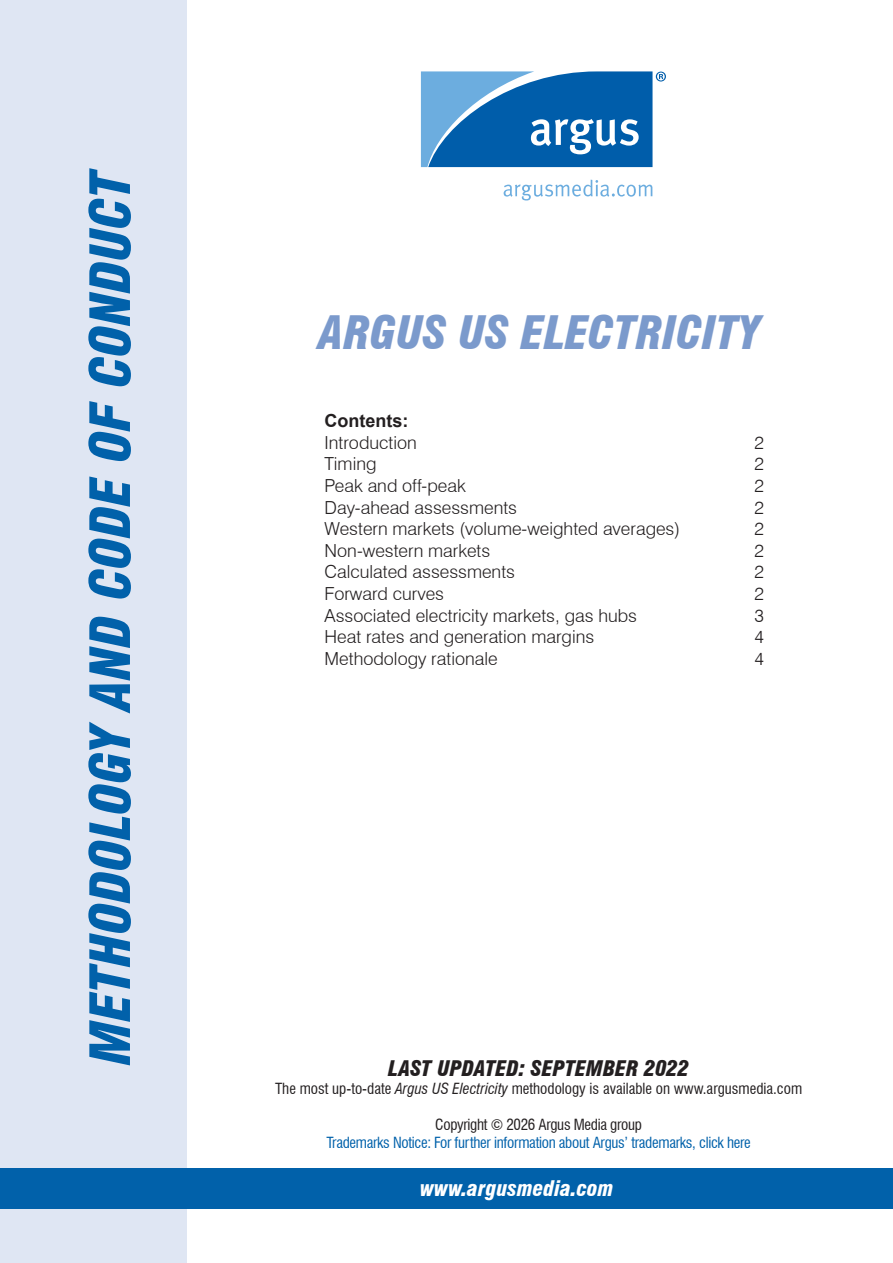
<style>
.page{position:relative;width:893px;height:1263px;background:#fff}
.page>*{position:absolute;margin:0;border:0;box-sizing:border-box;transform-origin:0 0}
.t1{font:italic 900 condensed 54px "Swiss 721 BT";color:#0161aa}
.t2{font:italic 900 condensed 45px "Swiss 721 BT";color:#7b9acc}
.t3{font:italic 900 condensed 21px "Swiss 721 BT";color:#231f20}
.t4{font:italic 900 condensed 21px "Swiss 721 BT";color:#fff}
.t5{font:300 18px "Swiss 721 BT";color:#231f20}
.TOC1_-_Header{font:700 18px "Arial";color:#231f20}
.t6{font:condensed 15px "Swiss 721 BT";color:#231f20}
.t7{font:condensed 15px "Swiss 721 BT";letter-spacing:-.02em;color:#0161aa}
.t8{font:condensed 15px "Swiss 721 BT";letter-spacing:-.02em;color:#231f20}
.s1{font-style:italic}
</style>
<div class="page">
<div style="left:0;top:0;width:186px;height:1263px;background:#dfe6f3"></div>
<div style="left:0;top:1168px;width:893px;height:41px;background:#0161aa"></div>
<svg style="left:504px;top:180px;width:148px;height:20px"></svg>
<svg style="left:421px;top:71px;width:245px;height:96px;background:#3983c0"></svg>
<p class="t1" style="left:78px;top:1064px;width:898px;rotate:-90deg">METHODOLOGY AND CODE OF CONDUCT</p>
<p class="t2" style="left:319px;top:306px;width:444px">ARGUS US ELECTRICITY</p>
<p class="TOC1_-_Header" style="left:325px;top:408px;width:85px">Contents:</p>
<p class="t5" style="left:325px;top:431px;width:94px">Introduction</p>
<p class="t5" style="left:754px;top:431px;width:11px">2</p>
<p class="t5" style="left:325px;top:453px;width:53px">Timing</p>
<p class="t5" style="left:754px;top:453px;width:11px">2</p>
<p class="t5" style="left:325px;top:475px;width:143px">Peak and off-peak</p>
<p class="t5" style="left:754px;top:475px;width:11px">2</p>
<p class="t5" style="left:325px;top:496px;width:194px">Day-ahead assessments</p>
<p class="t5" style="left:754px;top:496px;width:11px">2</p>
<p class="t5" style="left:325px;top:518px;width:357px">Western markets (volume-weighted averages)</p>
<p class="t5" style="left:754px;top:518px;width:11px">2</p>
<p class="t5" style="left:325px;top:539px;width:167px">Non-western markets</p>
<p class="t5" style="left:754px;top:539px;width:11px">2</p>
<p class="t5" style="left:325px;top:561px;width:192px">Calculated assessments</p>
<p class="t5" style="left:754px;top:561px;width:11px">2</p>
<p class="t5" style="left:325px;top:583px;width:121px">Forward curves</p>
<p class="t5" style="left:754px;top:583px;width:11px">2</p>
<p class="t5" style="left:325px;top:604px;width:314px">Associated electricity markets, gas hubs</p>
<p class="t5" style="left:754px;top:604px;width:11px">3</p>
<p class="t5" style="left:325px;top:626px;width:271px">Heat rates and generation margins</p>
<p class="t5" style="left:754px;top:626px;width:11px">4</p>
<p class="t5" style="left:325px;top:647px;width:175px">Methodology rationale</p>
<p class="t5" style="left:754px;top:647px;width:11px">4</p>
<p class="t3" style="left:388px;top:1056px;width:303px">LAST UPDATED: SEPTEMBER 2022</p>
<p class="t6" style="left:275px;top:1080px;width:529px">The most up-to-date <span class="s1">Argus US Electricity</span> methodology is available on www.argusmedia.com</p>
<p class="t8" style="left:435px;top:1116px;width:208px">Copyright © 2026 Argus Media group</p>
<p class="t7" style="left:326px;top:1134px;width:426px">Trademarks Notice: For further information about Argus’ trademarks, click here</p>
<p class="t4" style="left:420px;top:1176px;width:195px">www.argusmedia.com</p>
</div>
